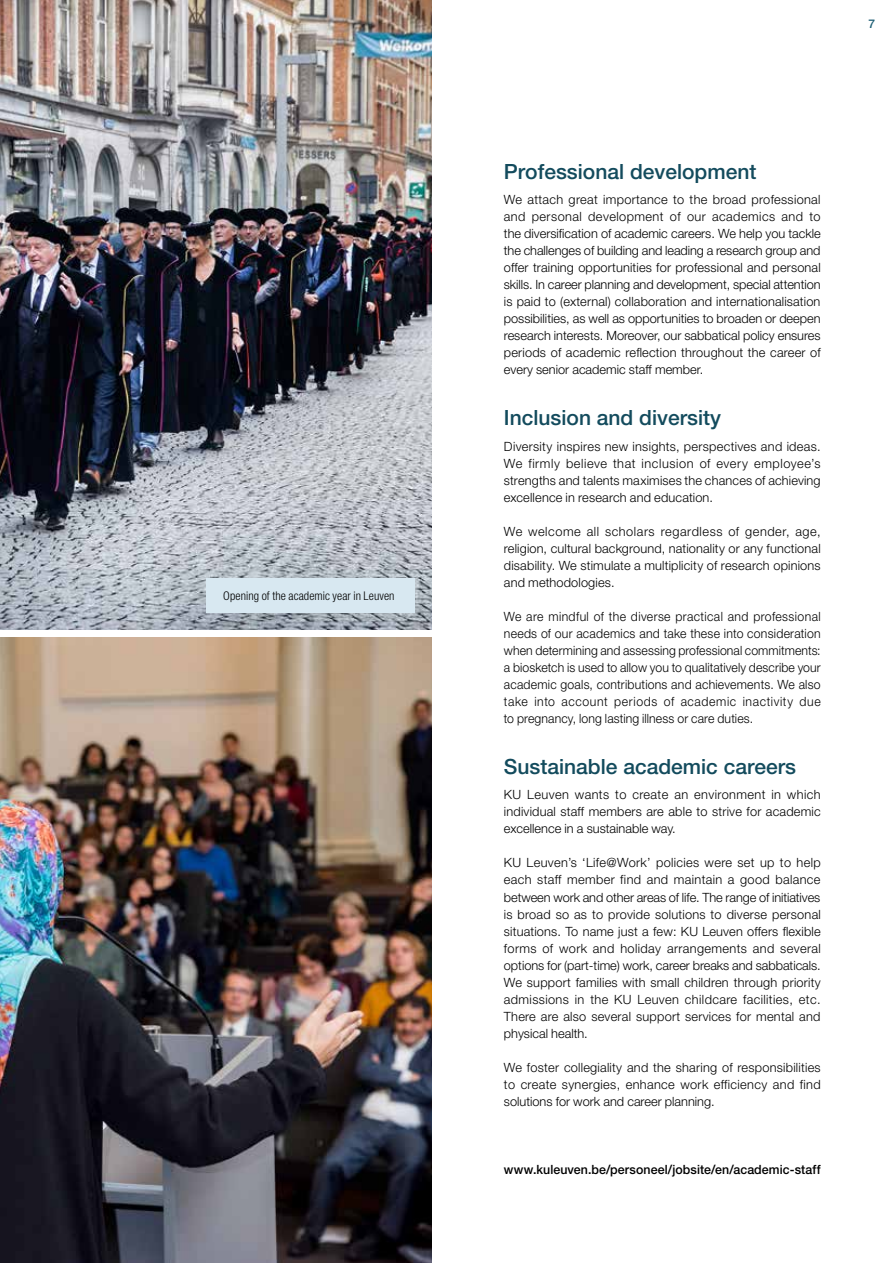
<style>
.page{position:relative;width:893px;height:1263px;background:#fff}
.page>*{position:absolute;margin:0;border:0;box-sizing:border-box;transform-origin:0 0}
.t1{font:500 21px "Helvetica Neue LT Std";color:#134b5d}
.t2{font:300 12.75px/17px "Helvetica Neue LT Std";letter-spacing:.01em;color:#000;text-align:justify}
.t3{font:300 12.75px/17px "Helvetica Neue LT Std";letter-spacing:.01em;color:#000;text-align:justify;scale:.96 1}
.t4{font:500 12.75px "Helvetica Neue LT Std";letter-spacing:.005em;color:#000}
.t5{font:300 condensed 12px "Helvetica Neue LT Std";letter-spacing:.005em;color:#000}
.t6{font:500 12px "Helvetica Neue LT Std";color:#1d5e74}
</style>
<div class="page">
<img style="left:0;top:0;width:432px;height:629px">
<img style="left:0;top:638px;width:432px;height:625px">
<div style="left:206px;top:578px;width:209px;height:34px;background:#d8e8f1"></div>
<p class="t5" style="left:223px;top:588px;width:173px">Opening of the academic year in Leuven</p>
<p class="t6" style="left:868px;top:17px;width:8px">7</p>
<h1 class="t1" style="left:504px;top:159px;width:254px">Professional development</h1>
<p class="t2" style="left:504px;top:191px;width:318px">We attach great importance to the broad professional and personal development of our academics and to the diversification of academic careers. We help you tackle the challenges of building and leading a research group and offer training opportunities for professional and personal skills. In career planning and development, special attention is paid to (external) collaboration and internationalisation possibilities, as well as opportunities to broaden or deepen research interests. Moreover, our sabbatical policy ensures periods of academic reflection throughout the career of every senior academic staff member.</p>
<h1 class="t1" style="left:504px;top:405px;width:219px">Inclusion and diversity</h1>
<p class="t2" style="left:504px;top:437px;width:318px">Diversity inspires new insights, perspectives and ideas.<br>We firmly believe that inclusion of every employee’s strengths and talents maximises the chances of achieving excellence in research and education.</p>
<p class="t2" style="left:504px;top:522px;width:318px">We welcome all scholars regardless of gender, age, religion, cultural background, nationality or any functional disability. We stimulate a multiplicity of research opinions and methodologies.</p>
<p class="t3" style="left:504px;top:607px;width:332px">We are mindful of the diverse practical and professional needs of our academics and take these into consideration when determining and assessing professional commitments: a biosketch is used to allow you to qualitatively describe your academic goals, contributions and achievements. We also take into account periods of academic inactivity due to pregnancy, long lasting illness or care duties.</p>
<h1 class="t1" style="left:504px;top:754px;width:294px">Sustainable academic careers</h1>
<p class="t2" style="left:504px;top:786px;width:318px">KU Leuven wants to create an environment in which individual staff members are able to strive for academic excellence in a sustainable way.</p>
<p class="t2" style="left:504px;top:854px;width:318px">KU Leuven’s ‘Life@Work’ policies were set up to help each staff member find and maintain a good balance between work and other areas of life. The range of initiatives is broad so as to provide solutions to diverse personal situations. To name just a few: KU Leuven offers flexible forms of work and holiday arrangements and several options for (part-time) work, career breaks and sabbaticals.<br>We support families with small children through priority admissions in the KU Leuven childcare facilities, etc.<br>There are also several support services for mental and physical health.</p>
<p class="t2" style="left:504px;top:1058px;width:318px">We foster collegiality and the sharing of responsibilities to create synergies, enhance work efficiency and find solutions for work and career planning.</p>
<p class="t4" style="left:504px;top:1161px;width:318px">www.kuleuven.be/personeel/jobsite/en/academic-staff</p>
</div>
